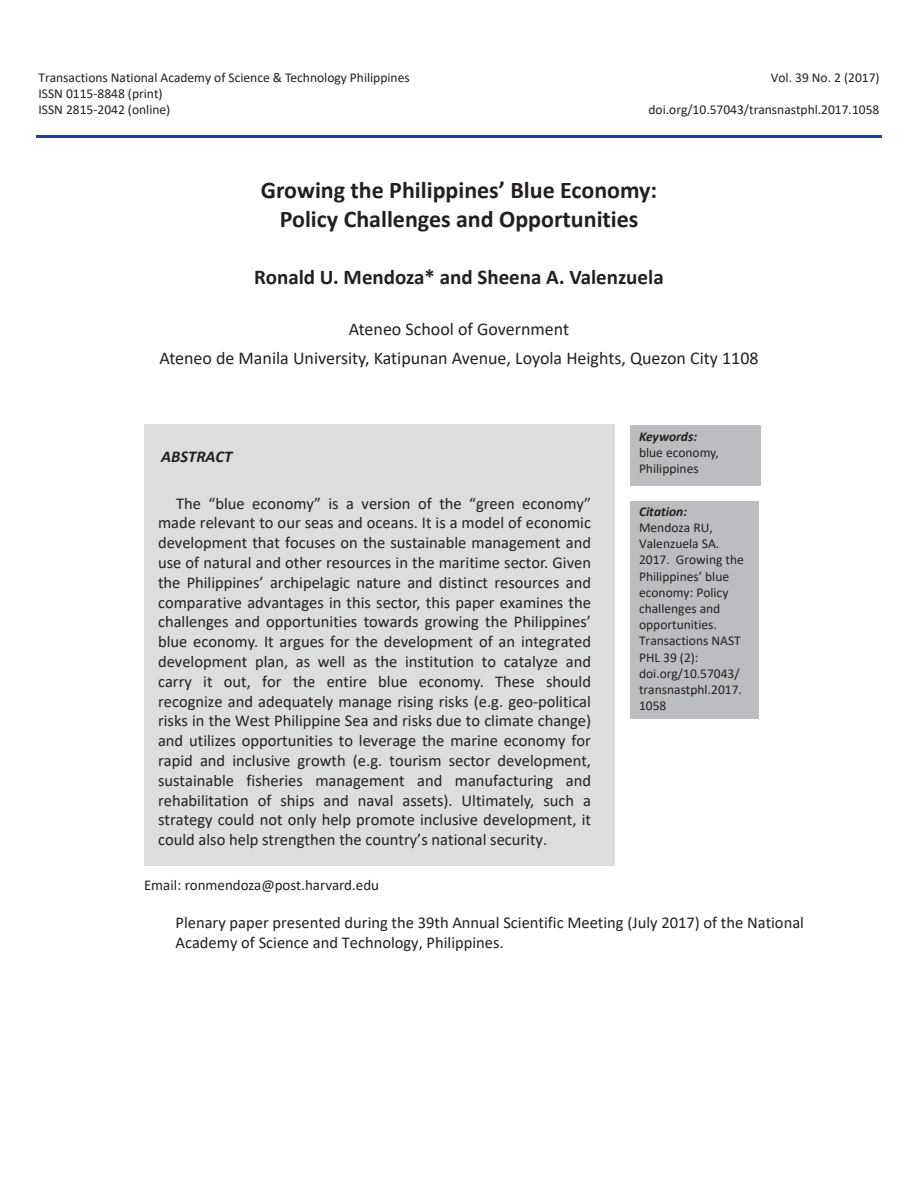
<style>
.page{position:relative;width:918px;height:1188px;background:#fff}
.page>*{position:absolute;margin:0;border:0;box-sizing:border-box;transform-origin:0 0}
.t1{font:700 24px "Calibri";color:#231f20}
.t2{font:700 21px "Calibri";color:#231f20}
.t3{font:18px/28.8px "Calibri";color:#231f20;text-align:center}
.t4{font:16.5px/19.8px "Calibri";color:#231f20;text-align:justify}
.t5{font:italic 700 16.5px "Calibri";color:#231f20}
.t6{font:15px "Calibri";color:#231f20}
.t7{font:13.5px/16.2px "Calibri";color:#231f20}
.t8{font:italic 700 13.5px "Calibri";color:#231f20}
.s1{color:#fff}
</style>
<div class="page">
<hr style="left:36px;top:135px;width:846px;height:3px;background:#253f8e">
<div style="left:144px;top:424px;width:471px;height:442px;background:#dcdddf"></div>
<div style="left:630px;top:426px;width:131px;height:60px;background:#bcbdc0"></div>
<div style="left:630px;top:501px;width:129px;height:218px;background:#bcbdc0"></div>
<p class="t7" style="left:38px;top:69px;width:373px">Transactions National Academy of Science &amp; Technology Philippines<br>ISSN 0115-8848 (print)<br>ISSN 2815-2042 (online)</p>
<p class="t7" style="left:771px;top:69px;width:110px">Vol. 39 No. 2 (2017)</p>
<p class="t7" style="left:606px;top:101px;width:275px"><span class="s1">https://</span>doi.org/10.57043/transnastphl.2017.1058</p>
<p class="t1" style="left:261px;top:173px;width:398px">Growing the Philippines’ Blue Economy:</p>
<p class="t1" style="left:280px;top:202px;width:360px">Policy Challenges and Opportunities</p>
<p class="t2" style="left:254px;top:263px;width:411px">Ronald U. Mendoza* and Sheena A. Valenzuela</p>
<p class="t3" style="left:159px;top:314px;width:601px">Ateneo School of Government<br>Ateneo de Manila University, Katipunan Avenue, Loyola Heights, Quezon City 1108</p>
<p class="t5" style="left:161px;top:445px;width:73px">ABSTRACT</p>
<p class="t4" style="left:158px;top:493px;width:434px;text-indent:18px">The “blue economy” is a version of the “green economy” made relevant to our seas and oceans. It is a model of economic development that focuses on the sustainable management and use of natural and other resources in the maritime sector. Given the Philippines’ archipelagic nature and distinct resources and comparative advantages in this sector, this paper examines the challenges and opportunities towards growing the Philippines’ blue economy. It argues for the development of an integrated development plan, as well as the institution to catalyze and carry it out, for the entire blue economy. These should recognize and adequately manage rising risks (e.g. geo-political risks in the West Philippine Sea and risks due to climate change) and utilizes opportunities to leverage the marine economy for rapid and inclusive growth (e.g. tourism sector development, sustainable fisheries management and manufacturing and rehabilitation of ships and naval assets). Ultimately, such a strategy could not only help promote inclusive development, it could also help strengthen the country’s national security.</p>
<p class="t8" style="left:639px;top:427px;width:60px">Keywords:</p>
<p class="t7" style="left:639px;top:444px;width:81px">blue economy,</p>
<p class="t7" style="left:639px;top:461px;width:61px">Philippines</p>
<p class="t8" style="left:639px;top:502px;width:50px">Citation:</p>
<p class="t7" style="left:639px;top:519px;width:106px">Mendoza RU,<br>Valenzuela SA.<br>2017. Growing the<br>Philippines’ blue economy: Policy challenges and opportunities.<br>Transactions NAST<br>PHL 39 (2): doi.org/10.57043/ transnastphl.2017.<br>1058</p>
<p class="t6" style="left:144px;top:874px;width:237px">Email: ronmendoza@post.harvard.edu</p>
<p class="t4" style="left:176px;top:913px;width:630px">Plenary paper presented during the 39th Annual Scientific Meeting (July 2017) of the National<br>Academy of Science and Technology, Philippines.</p>
</div>
